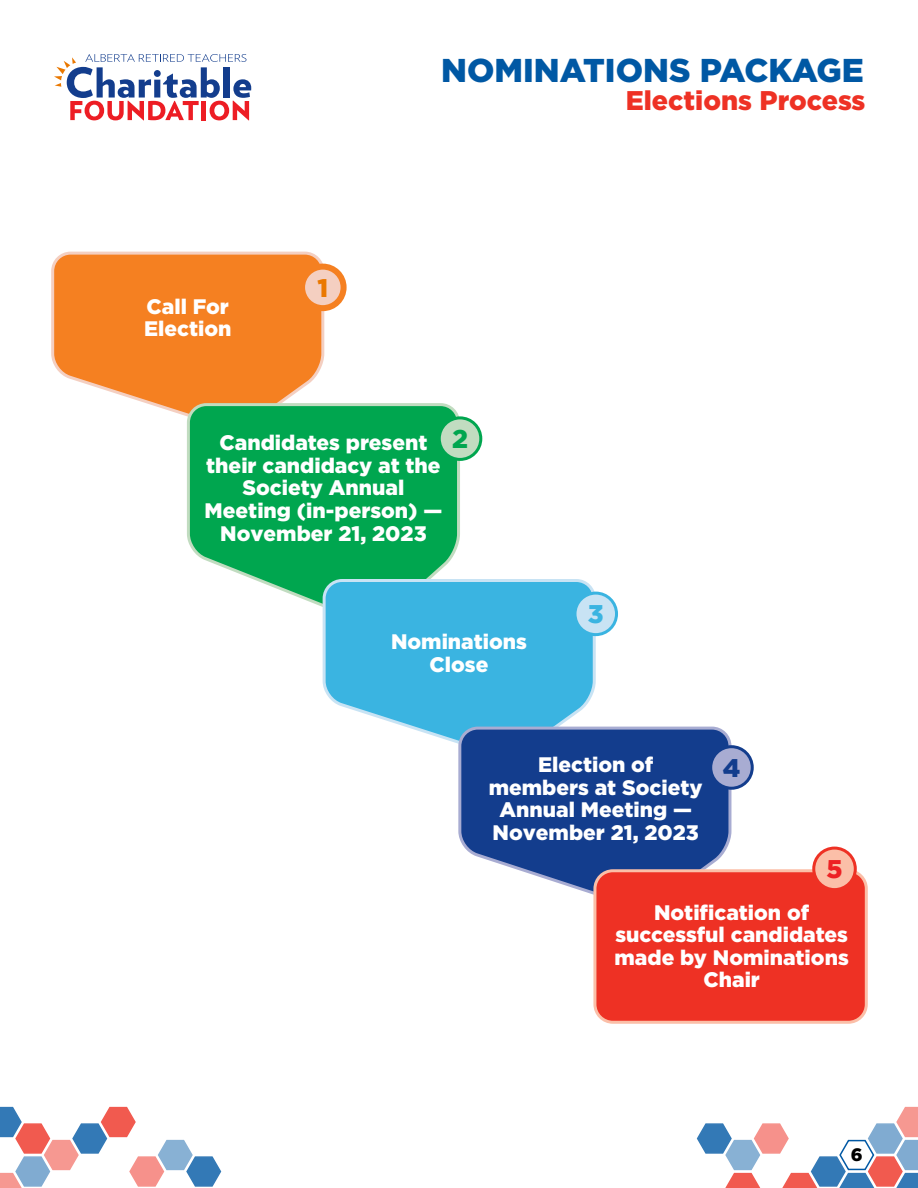
<style>
.page{position:relative;width:918px;height:1188px;background:#fff}
.page>*{position:absolute;margin:0;border:0;box-sizing:border-box;transform-origin:0 0}
.t1{font:900 33px "Gotham HTF";color:#0058a4}
.t2{font:900 27px "Gotham HTF";color:#ee3124}
.t3{font:900 25.5px "Gotham";color:#ea7800}
.t4{font:900 25.5px "Gotham";color:#00a64f}
.t5{font:900 25.5px "Gotham";color:#3ab4e1}
.t6{font:900 25.5px "Gotham";color:#133d8d}
.t7{font:900 25.5px "Gotham";color:#ed2124}
.t8{font:900 21px/22.6px "Gotham HTF";color:#fff;text-align:center}
.t9{font:900 18px "Gotham HTF";color:#000}
</style>
<div class="page">
<svg style="left:54px;top:54px;width:197px;height:66px"></svg>
<svg style="left:696px;top:1106px;width:222px;height:82px"></svg>
<svg style="left:0;top:1106px;width:222px;height:82px"></svg>
<svg style="left:51px;top:251px;width:275px;height:165px;background:#f58f3d"></svg>
<svg style="left:185px;top:402px;width:275px;height:204px;background:#1fb063"></svg>
<svg style="left:321px;top:578px;width:276px;height:165px;background:#52bde3"></svg>
<svg style="left:457px;top:725px;width:275px;height:170px;background:#30559b"></svg>
<div style="left:595px;top:871px;width:271px;height:151px;background:#ee3124;border-radius:18px"></div>
<div style="left:593px;top:869px;width:275px;height:155px;border:3px solid #fbbfa8;border-radius:18px"></div>
<div style="left:302px;top:267px;width:42px;height:41px;background:#f4cfc1;border-radius:50%"></div>
<div style="left:299px;top:264px;width:48px;height:47px;border:6px solid #f58021;border-radius:50%"></div>
<div style="left:439px;top:418px;width:42px;height:41px;background:#c1dcc0;border-radius:50%"></div>
<div style="left:438px;top:416px;width:44px;height:45px;border:3px solid #00a64f;border-radius:50%"></div>
<div style="left:575px;top:593px;width:42px;height:42px;background:#c8e3f4;border-radius:50%"></div>
<div style="left:573px;top:592px;width:45px;height:44px;border:3px solid #3ab4e1;border-radius:50%"></div>
<div style="left:711px;top:747px;width:41px;height:41px;background:#a8acd2;border-radius:50%"></div>
<div style="left:709px;top:745px;width:45px;height:45px;border:3px solid #133d8d;border-radius:50%"></div>
<div style="left:814px;top:848px;width:41px;height:42px;background:#fbbfa8;border-radius:50%"></div>
<div style="left:812px;top:847px;width:45px;height:44px;border:3px solid #ee3124;border-radius:50%"></div>
<h1 class="t1" style="left:441px;top:51px;width:424px">NOMINATIONS PACKAGE</h1>
<p class="t2" style="left:626px;top:84px;width:241px">Elections Process</p>
<p class="t8" style="left:144px;top:295px;width:89px;text-align:left">Call For<br>Election</p>
<p class="t3" style="left:317px;top:273px;width:12px">1</p>
<p class="t8" style="left:205px;top:431px;width:239px">Candidates present their candidacy at the<br>Society Annual<br>Meeting (in-person) —<br>November 21, 2023</p>
<p class="t4" style="left:452px;top:424px;width:17px">2</p>
<p class="t8" style="left:391px;top:630px;width:137px">Nominations<br>Close</p>
<p class="t5" style="left:588px;top:599px;width:17px">3</p>
<p class="t8" style="left:489px;top:753px;width:215px">Election of members at Society<br>Annual Meeting —<br>November 21, 2023</p>
<p class="t6" style="left:723px;top:753px;width:19px">4</p>
<p class="t7" style="left:827px;top:854px;width:18px">5</p>
<p class="t8" style="left:615px;top:901px;width:236px">Notification of successful candidates made by Nominations<br>Chair</p>
<p class="t9" style="left:851px;top:1145px;width:13px">6</p>
</div>
